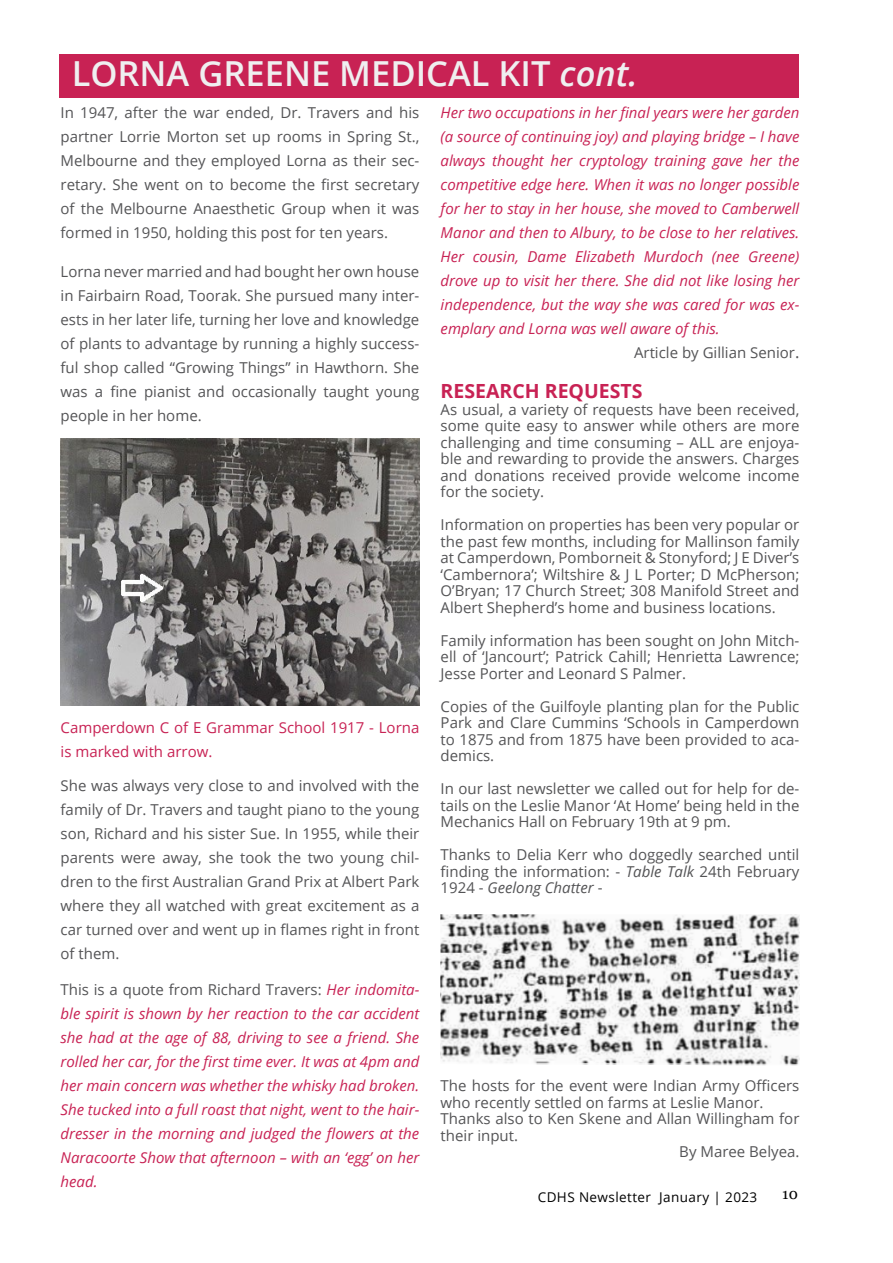
<style>
.page{position:relative;width:893px;height:1263px;background:#fff}
.page>*{position:absolute;margin:0;border:0;box-sizing:border-box;transform-origin:0 0}
.t1{font:600 34.5px "Open Sans";color:#efeff0}
.t2{font:700 19.5px "Open Sans";color:#c82254}
.t3{font:15px/16.5px "Open Sans";color:#545456;text-align:justify}
.t4{font:italic 15px/24px "Open Sans";color:#c82254;text-align:justify}
.t5{font:15px/24px "Open Sans";color:#c82254}
.t6{font:15px "Georgia";color:#000}
.t7{font:13.5px "Open Sans";letter-spacing:.03em;color:#000}
.s1{font-style:italic}
.s2{font-style:normal;color:#545456}
.s3{font-size:16.5px}
</style>
<div class="page">
<img style="left:61px;top:438px;width:359px;height:267px">
<div style="left:60px;top:54px;width:739px;height:43px;background:#c82254"></div>
<img style="left:440px;top:914px;width:360px;height:151px">
<h1 class="t1" style="left:72px;top:50px;width:568px">LORNA GREENE MEDICAL KIT <span class="s1">cont.</span></h1>
<p class="t3" style="left:61px;top:100px;width:360px;line-height:24px">In 1947, after the war ended, Dr. Travers and his partner Lorrie Morton set up rooms in Spring St., Melbourne and they employed Lorna as their sec&shy;retary. She went on to become the first secretary of the Melbourne Anaesthetic Group when it was formed in 1950, holding this post for ten years.</p>
<p class="t3" style="left:61px;top:259px;width:360px;line-height:24px">Lorna never married and had bought her own house in Fairbairn Road, Toorak. She pursued many inter&shy;ests in her later life, turning her love and knowledge of plants to advantage by running a highly success&shy;ful shop called “Growing Things” in Hawthorn. She was a fine pianist and occasionally taught young people in her home.</p>
<p class="t5" style="left:61px;top:715px;width:360px">Camperdown C of E Grammar School 1917 - Lorna is marked with arrow.</p>
<p class="t3" style="left:61px;top:773px;width:360px;line-height:24px">She was always very close to and involved with the family of Dr. Travers and taught piano to the young son, Richard and his sister Sue. In 1955, while their parents were away, she took the two young chil&shy;dren to the first Australian Grand Prix at Albert Park where they all watched with great excitement as a car turned over and went up in flames right in front of them.</p>
<p class="t4" style="left:61px;top:977px;width:360px"><span class="s2">This is a quote from Richard Travers:</span> Her indomita&shy;ble spirit is shown by her reaction to the car accident she had at the age of 88, driving to see a friend. She rolled her car, for the first time ever. It was at 4pm and her main concern was whether the whisky had broken.<br>She tucked into a full roast that night, went to the hair&shy;dresser in the morning and judged the flowers at the Naracoorte Show that afternoon – with an ‘egg’ on her head.</p>
<p class="t4" style="left:441px;top:100px;width:360px">Her two occupations in her final years were her garden</p>
<p class="t4" style="left:441px;top:124px;width:360px">(a source of continuing joy) and playing bridge – I have</p>
<p class="t4" style="left:441px;top:148px;width:360px">always thought her cryptology training gave her the</p>
<p class="t4" style="left:441px;top:172px;width:360px">competitive edge here. When it was no longer possible</p>
<p class="t4" style="left:441px;top:196px;width:360px">for her to stay in her house, she moved to Camberwell</p>
<p class="t4" style="left:441px;top:220px;width:360px">Manor and then to Albury, to be close to her relatives.</p>
<p class="t4" style="left:441px;top:244px;width:360px">Her cousin, Dame Elizabeth Murdoch (nee Greene)</p>
<p class="t4" style="left:441px;top:268px;width:360px">drove up to visit her there. She did not like losing her</p>
<p class="t4" style="left:441px;top:292px;width:360px">independence, but the way she was cared for was ex-</p>
<p class="t4" style="left:441px;top:316px;width:281px">emplary and Lorna was well aware of this.</p>
<p class="t3" style="left:634px;top:344px;width:167px">Article by Gillian Senior<span class="s3">.</span></p>
<h2 class="t2" style="left:441px;top:377px;width:203px">RESEARCH REQUESTS</h2>
<p class="t3" style="left:441px;top:401px;width:360px">As usual, a variety of requests have been received, some quite easy to answer while others are more challenging and time consuming – ALL are enjoya&shy;ble and rewarding to provide the answers. Charges and donations received provide welcome income for the society.</p>
<p class="t3" style="left:441px;top:516px;width:360px">Information on properties has been very popular or the past few months, including for Mallinson family at Camperdown, Pomborneit &amp; Stonyford; J E Diver’s ‘Cambernora’; Wiltshire &amp; J L Porter; D McPherson; O’Bryan; 17 Church Street; 308 Manifold Street and Albert Shepherd’s home and business locations.</p>
<p class="t3" style="left:441px;top:632px;width:360px">Family information has been sought on John Mitch&shy;ell of ‘Jancourt’; Patrick Cahill; Henrietta Lawrence; Jesse Porter and Leonard S Palmer.</p>
<p class="t3" style="left:441px;top:698px;width:360px">Copies of the Guilfoyle planting plan for the Public Park and Clare Cummins ‘Schools in Camperdown to 1875 and from 1875 have been provided to aca&shy;demics.</p>
<p class="t3" style="left:441px;top:780px;width:360px">In our last newsletter we called out for help for de&shy;tails on the Leslie Manor ‘At Home’ being held in the Mechanics Hall on February 19th at 9 pm.</p>
<p class="t3" style="left:441px;top:846px;width:360px">Thanks to Delia Kerr who doggedly searched until finding the information: - <span class="s1">Table Talk</span> 24th February 1924 - <span class="s1">Geelong Chatter</span> -</p>
<p class="t3" style="left:441px;top:1077px;width:360px">The hosts for the event were Indian Army Officers</p>
<p class="t3" style="left:441px;top:1094px;width:324px">who recently settled on farms at Leslie Manor.</p>
<p class="t3" style="left:441px;top:1110px;width:360px">Thanks also to Ken Skene and Allan Willingham for</p>
<p class="t3" style="left:441px;top:1127px;width:79px">their input.</p>
<p class="t3" style="left:679px;top:1143px;width:122px">By Maree Belyea.</p>
<p class="t7" style="left:538px;top:1187px;width:221px">CDHS Newsletter January | 2023</p>
<p class="t6" style="left:782px;top:1182px;width:17px">10</p>
</div>
